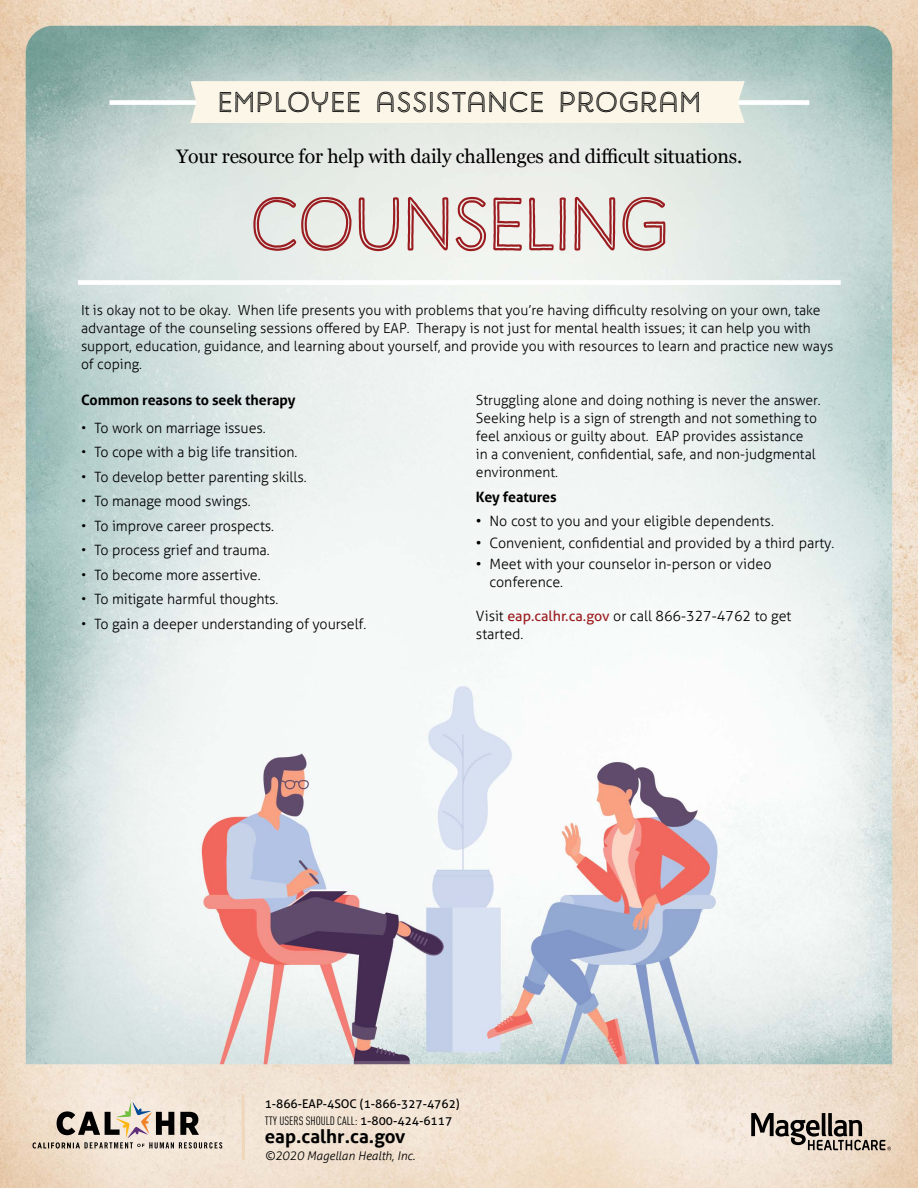
<style>
.page{position:relative;width:918px;height:1188px;background:#fff}
.page>*{position:absolute;margin:0;border:0;box-sizing:border-box;transform-origin:0 0}
.Flyer_Title_H1{font:75px "Harman Retro Inline";color:#9b1c20;scale:.95 1}
.EAP{font:28.5px "Harman Retro Inline";letter-spacing:.05em;color:#000}
.body_copy{font:19.5px "Georgia";letter-spacing:-.01em;color:#000}
.Footer_-_URL{font:700 18.75px "Aller";color:#000}
.New_Bullets{font:300 14.25px/18px "Aller";letter-spacing:-.005em;color:#000}
.List_Title_H2{font:700 14.25px "Aller";letter-spacing:-.005em;color:#000}
.body_copy-2{font:300 13.95px/18px "Aller";color:#000}
.New_Bullets-2{font:300 13.95px/18px "Aller";color:#000}
.Footer_-_TTY{font:condensed 12px "DIN Pro";color:#000}
.Footer_-_Phone_Numbe{font:12px "Aller";color:#000}
.Footer_-_Copyright{font:italic 300 12px "Aller";color:#000}
.s1{font-weight:400}
.s2{font-weight:400;color:#9d1d21}
.s3{font-family:"Aller";font-stretch:normal}
</style>
<div class="page">
<img style="left:0;top:0;width:918px;height:1188px">
<div style="left:110px;top:100px;width:699px;height:5px;background:#fff"></div>
<div style="left:190px;top:81px;width:555px;height:42px;background:#fbf6e7"></div>
<div style="left:78px;top:280px;width:763px;height:5px;background:#fff"></div>
<svg style="left:33px;top:1102px;width:189px;height:47px;background:#bfb4a7"></svg>
<svg style="left:240px;top:1091px;width:7px;height:72px"></svg>
<svg style="left:751px;top:1113px;width:140px;height:37px;background:#a79c91"></svg>
<p class="EAP" style="left:218px;top:86px;width:484px">EMPLOYEE ASSISTANCE PROGRAM</p>
<p class="body_copy" style="left:176px;top:142px;width:567px">Your resource for help with daily challenges and difficult situations.</p>
<h1 class="Flyer_Title_H1" style="left:251px;top:182px;width:441px">COUNSELING</h1>
<p class="body_copy-2" style="left:81px;top:301px;width:754px">It is okay not to be okay. When life presents you with problems that you’re having difficulty resolving on your own, take advantage of the counseling sessions offered by EAP. Therapy is not just for mental health issues; it can help you with support, education, guidance, and learning about yourself, and provide you with resources to learn and practice new ways of coping.</p>
<h2 class="List_Title_H2" style="left:81px;top:391px;width:216px">Common reasons to seek therapy</h2>
<p class="New_Bullets" style="left:81px;top:419px;width:186px">• To work on marriage issues.</p>
<p class="New_Bullets" style="left:81px;top:443px;width:218px">• To cope with a big life transition.</p>
<p class="New_Bullets" style="left:81px;top:468px;width:227px">• To develop better parenting skills.</p>
<p class="New_Bullets" style="left:81px;top:492px;width:171px">• To manage mood swings.</p>
<p class="New_Bullets" style="left:81px;top:517px;width:195px">• To improve career prospects.</p>
<p class="New_Bullets" style="left:81px;top:541px;width:190px">• To process grief and trauma.</p>
<p class="New_Bullets" style="left:81px;top:566px;width:181px">• To become more assertive.</p>
<p class="New_Bullets" style="left:81px;top:590px;width:199px">• To mitigate harmful thoughts.</p>
<p class="New_Bullets" style="left:81px;top:615px;width:287px">• To gain a deeper understanding of yourself.</p>
<p class="New_Bullets-2" style="left:476px;top:391px;width:346px">Struggling alone and doing nothing is never the answer.<br>Seeking help is a sign of strength and not something to feel anxious or guilty about. EAP provides assistance<br>in a convenient, confidential, safe, and non-judgmental environment.</p>
<h2 class="List_Title_H2" style="left:476px;top:488px;width:82px">Key features</h2>
<p class="New_Bullets" style="left:476px;top:512px;width:300px"><span class="s1">•</span> No cost to you and your eligible dependents.</p>
<p class="New_Bullets" style="left:476px;top:533px;width:360px"><span class="s1">•</span> Convenient, confidential and provided by a third party.</p>
<p class="New_Bullets" style="left:489px;top:555px;width:284px;text-indent:-14px"><span class="s1">•</span> Meet with your counselor in-person or video conference.</p>
<p class="New_Bullets" style="left:476px;top:607px;width:317px">Visit <span class="s2">eap.calhr.ca.gov</span> or call 866-327-4762 to get started.</p>
<p class="Footer_-_Phone_Numbe" style="left:265px;top:1096px;width:197px">1-866-EAP-4SOC (1-866-327-4762)</p>
<p class="Footer_-_TTY" style="left:265px;top:1112px;width:189px">TTY USERS SHOULD CALL: <span class="s3">1-800-424-6117</span></p>
<p class="Footer_-_URL" style="left:265px;top:1125px;width:142px">eap.calhr.ca.gov</p>
<p class="Footer_-_Copyright" style="left:265px;top:1149px;width:152px">©2020 Magellan Health, Inc.</p>
</div>
